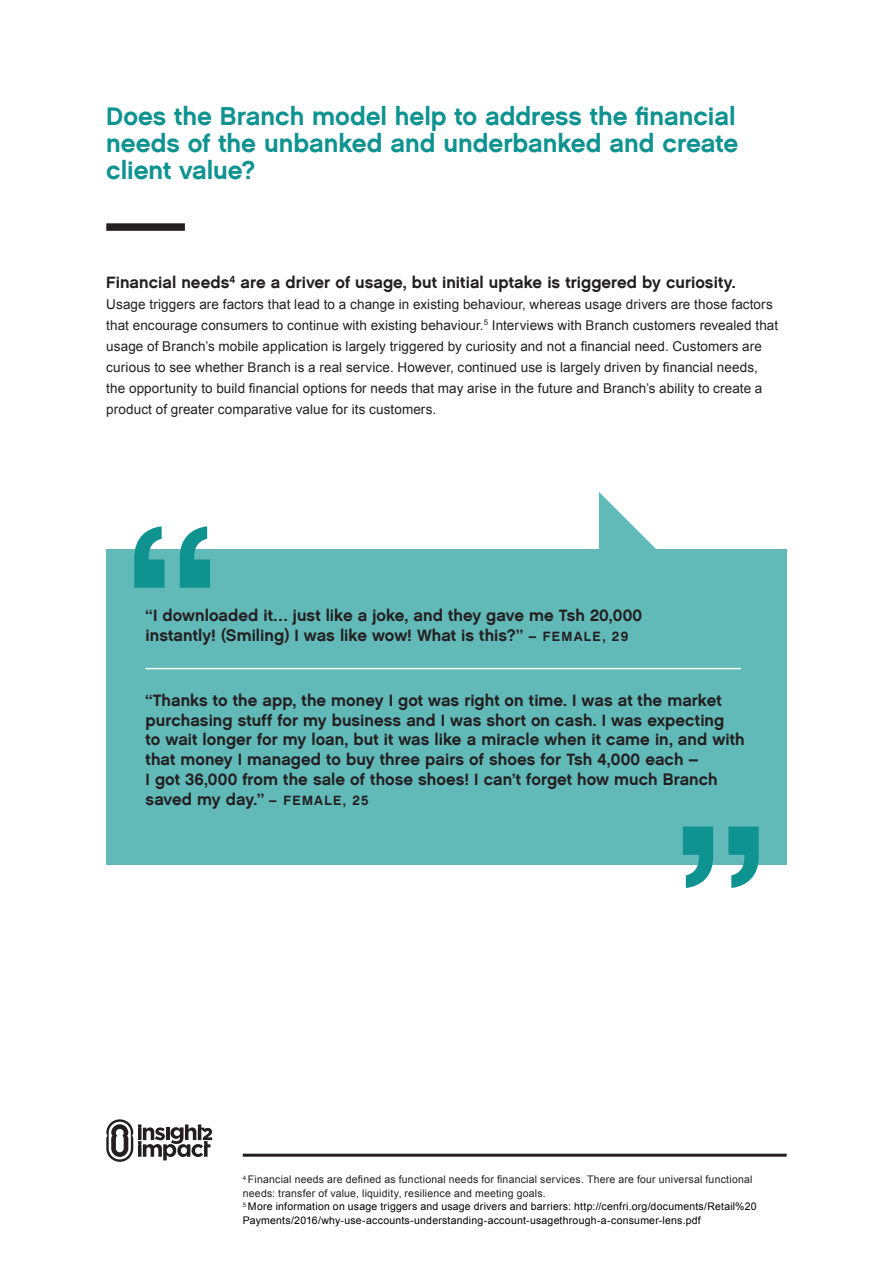
<style>
.page{position:relative;width:893px;height:1263px;background:#fff}
.page>*{position:absolute;margin:0;border:0;box-sizing:border-box;transform-origin:0 0}
.t1{font:25.5px/27px "Chalet New York Nineteen Sixty";letter-spacing:-.005em;color:#0f9391;text-align:justify}
.t2{font:16.5px/19.8px "Chalet New York Nineteen Sixty";color:#231f20}
.t3{font:13.5px/21px "Arial";letter-spacing:.005em;color:#231f20}
.t4{font:10.5px/13.5px "Arial";letter-spacing:.02em;color:#000}
.s1{font-size:13.5px}
.s2{color:#231f20}
</style>
<div class="page">
<svg style="left:106px;top:1119px;width:106px;height:43px"></svg>
<div style="left:106px;top:549px;width:681px;height:316px;background:#61b9b8"></div>
<svg style="left:599px;top:492px;width:57px;height:57px"></svg>
<svg style="left:134px;top:526px;width:76px;height:62px"></svg>
<svg style="left:683px;top:826px;width:76px;height:62px"></svg>
<hr style="left:146px;top:668px;width:595px;height:1px;background:#fff">
<div style="left:106px;top:223px;width:79px;height:8px;background:#231f20"></div>
<hr style="left:243px;top:1154px;width:544px;height:3px;background:#231f20">
<h1 class="t1" style="left:106px;top:103px;width:634px">Does the Branch model help to address the financial needs of the unbanked and underbanked and create client value?</h1>
<p class="t2" style="left:106px;top:272px;width:631px">Financial needs<sup>4</sup> are a driver of usage, but initial uptake is triggered by curiosity.</p>
<p class="t3" style="left:106px;top:294px;width:673px">Usage triggers are factors that lead to a change in existing behaviour, whereas usage drivers are those factors that encourage consumers to continue with existing behaviour.<sup>5</sup> Interviews with Branch customers revealed that usage of Branch’s mobile application is largely triggered by curiosity and not a financial need. Customers are curious to see whether Branch is a real service. However, continued use is largely driven by financial needs, the opportunity to build financial options for needs that may arise in the future and Branch’s ability to create a product of greater comparative value for its customers.</p>
<p class="t2" style="left:146px;top:605px;width:498px">“I downloaded it… just like a joke, and they gave me Tsh 20,000 instantly! (Smiling) I was like wow! What is this?” <span class="s1">– FEMALE, 29</span></p>
<p class="t2" style="left:146px;top:690px;width:601px">“Thanks to the app, the money I got was right on time. I was at the market purchasing stuff for my business and I was short on cash. I was expecting<br>to wait longer for my loan, but it was like a miracle when it came in, and with that money I managed to buy three pairs of shoes for Tsh 4,000 each –<br>I got 36,000 from the sale of those shoes! I can’t forget how much Branch saved my day.” <span class="s1">– FEMALE, 25</span></p>
<p class="t4" style="left:243px;top:1173px;width:515px"><sup>4</sup> <span class="s2">Financial needs are defined as functional needs for financial services. There are four universal functional needs: transfer of value, liquidity, resilience and meeting goals.<br></span><sup>5</sup> More information on usage triggers and usage drivers and barriers: http://cenfri.org/documents/Retail%20<br>Payments/2016/why-use-accounts-understanding-account-usagethrough-a-consumer-lens.pdf</p>
</div>
